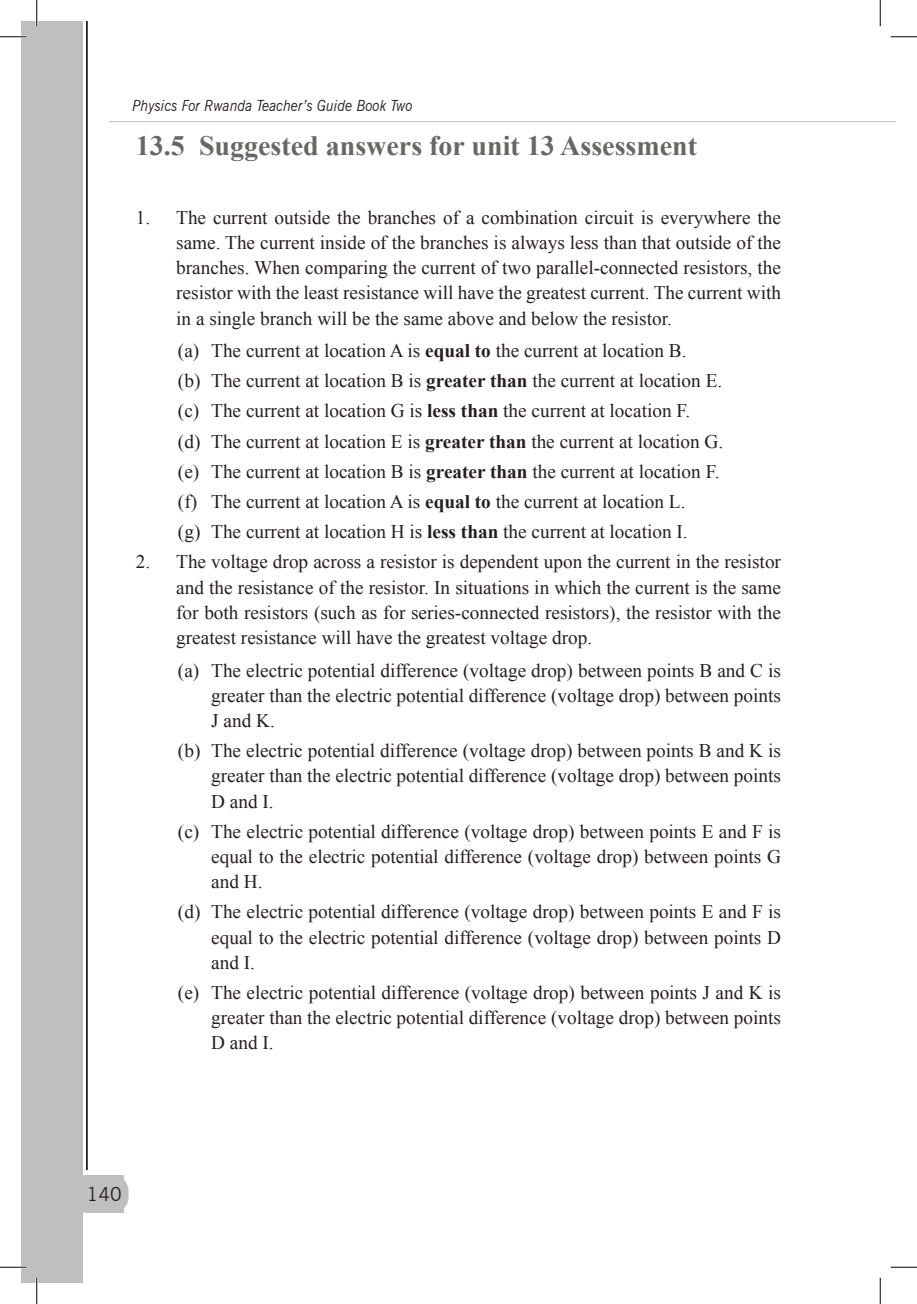
<style>
.page{position:relative;width:917px;height:1304px;background:#fff}
.page>*{position:absolute;margin:0;border:0;box-sizing:border-box;transform-origin:0 0}
.Subheading_2{font:700 28px "Times New Roman";color:#676766}
.t1{font:19.25px/25.2px "Times New Roman";color:#231f20;text-align:justify}
.t2{font:19.25px "News Gothic BT";color:#231f20}
.t3{font:italic 15.4px "News Gothic BT";color:#231f20;scale:.91 1}
.s1{font-weight:700}
</style>
<div class="page">
<div style="left:22px;top:22px;width:61px;height:1260px;background:#c0bfbf"></div>
<svg style="left:83px;top:1175px;width:46px;height:37px"></svg>
<div style="left:85px;top:1175px;width:39px;height:37px;background:#c0bfbf"></div>
<hr style="left:109px;top:121px;width:786px;height:1px;background:#c0bfbf">
<hr style="left:86px;top:22px;width:2px;height:1148px;background:#231f20">
<hr style="left:0;top:36px;width:26px;height:2px;background:#fff">
<hr style="left:0;top:1266px;width:26px;height:2px;background:#fff">
<hr style="left:36px;top:0;width:2px;height:26px;background:#fff">
<hr style="left:36px;top:1277px;width:2px;height:27px;background:#fff">
<svg style="left:0;top:36px;width:26px;height:1px"></svg>
<svg style="left:891px;top:36px;width:26px;height:1px"></svg>
<svg style="left:0;top:1267px;width:26px;height:1px"></svg>
<svg style="left:891px;top:1267px;width:26px;height:1px"></svg>
<svg style="left:36px;top:0;width:1px;height:26px"></svg>
<svg style="left:36px;top:1277px;width:1px;height:27px"></svg>
<svg style="left:880px;top:0;width:1px;height:26px"></svg>
<svg style="left:880px;top:1277px;width:1px;height:27px"></svg>
<p class="t3" style="left:132px;top:97px;width:309px">Physics For Rwanda Teacher’s Guide Book Two</p>
<p class="Subheading_2" style="left:136px;top:125px;width:563px">13.5 Suggested answers for unit 13 Assessment</p>
<p class="t1" style="left:176px;top:204px;width:606px;text-indent:-40px">1. The current outside the branches of a combination circuit is everywhere the same. The current inside of the branches is always less than that outside of the branches. When comparing the current of two parallel-connected resistors, the resistor with the least resistance will have the greatest current. The current with in a single branch will be the same above and below the resistor.</p>
<p class="t1" style="left:178px;top:337px;width:510px">(a) The current at location A is <span class="s1">equal to</span> the current at location B.</p>
<p class="t1" style="left:178px;top:368px;width:546px">(b) The current at location B is <span class="s1">greater than</span> the current at location E.</p>
<p class="t1" style="left:178px;top:398px;width:514px">(c) The current at location G is <span class="s1">less than</span> the current at location F.</p>
<p class="t1" style="left:178px;top:428px;width:547px">(d) The current at location E is <span class="s1">greater than</span> the current at location G.</p>
<p class="t1" style="left:178px;top:458px;width:543px">(e) The current at location B is <span class="s1">greater than</span> the current at location F.</p>
<p class="t1" style="left:178px;top:488px;width:509px">(f) The current at location A is <span class="s1">equal to</span> the current at location L.</p>
<p class="t1" style="left:178px;top:518px;width:511px">(g) The current at location H is <span class="s1">less than</span> the current at location I.</p>
<p class="t1" style="left:176px;top:549px;width:606px;text-indent:-40px">2. The voltage drop across a resistor is dependent upon the current in the resistor and the resistance of the resistor. In situations in which the current is the same for both resistors (such as for series-connected resistors), the resistor with the greatest resistance will have the greatest voltage drop.</p>
<p class="t1" style="left:211px;top:657px;width:571px;text-indent:-33px">(a) The electric potential difference (voltage drop) between points B and C is greater than the electric potential difference (voltage drop) between points J and K.</p>
<p class="t1" style="left:211px;top:737px;width:571px;text-indent:-33px">(b) The electric potential difference (voltage drop) between points B and K is greater than the electric potential difference (voltage drop) between points D and I.</p>
<p class="t1" style="left:211px;top:818px;width:571px;text-indent:-33px">(c) The electric potential difference (voltage drop) between points E and F is equal to the electric potential difference (voltage drop) between points G and H.</p>
<p class="t1" style="left:211px;top:898px;width:571px;text-indent:-33px">(d) The electric potential difference (voltage drop) between points E and F is equal to the electric potential difference (voltage drop) between points D and I.</p>
<p class="t1" style="left:211px;top:979px;width:571px;text-indent:-33px">(e) The electric potential difference (voltage drop) between points J and K is greater than the electric potential difference (voltage drop) between points D and I.</p>
<p class="t2" style="left:87px;top:1182px;width:36px">140</p>
</div>
